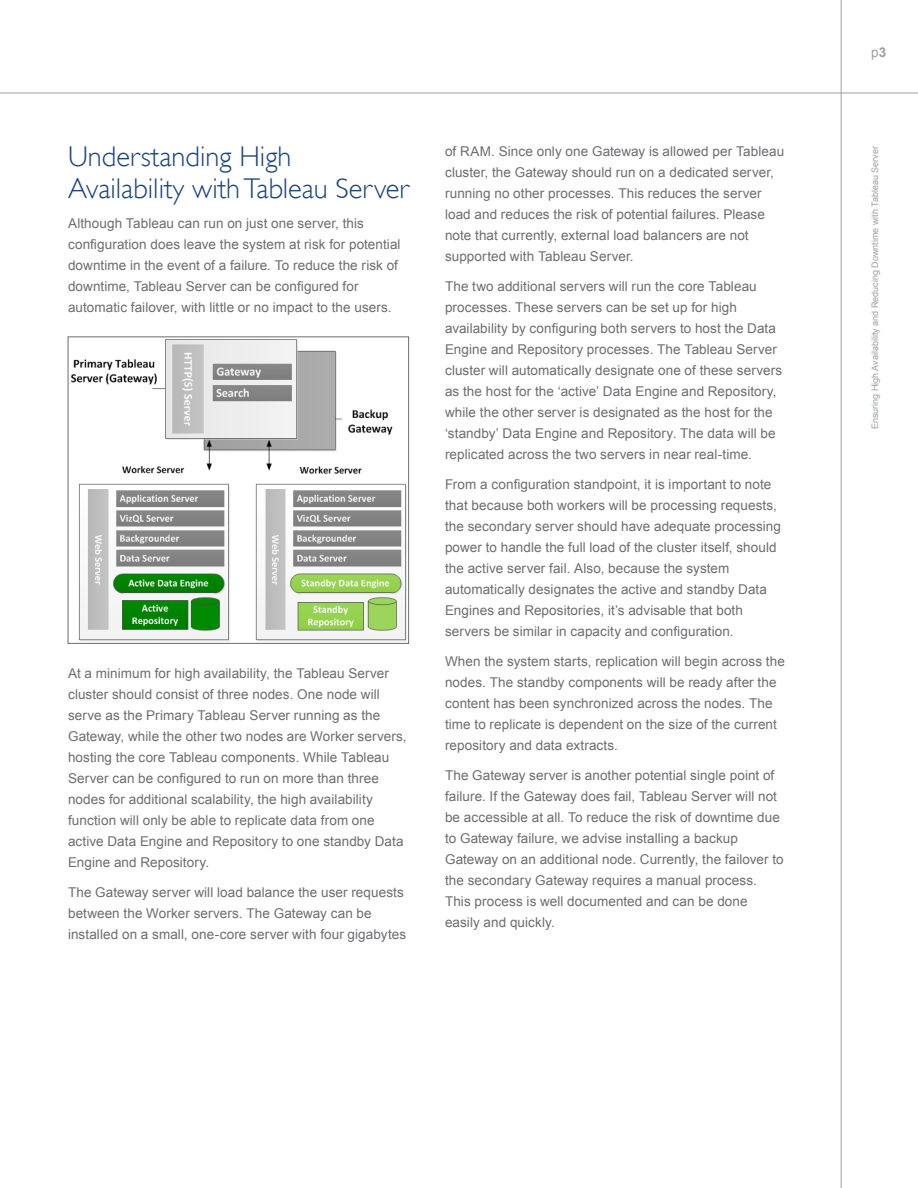
<style>
.page{position:relative;width:918px;height:1188px;background:#fff}
.page>*{position:absolute;margin:0;border:0;box-sizing:border-box;transform-origin:0 0}
.Body_copy{font:300 28.5px/31.5px "Gill Sans";color:#1a437e}
.Body_copy-2{font:13.5px/21px "Arial";letter-spacing:.005em;color:#6c6d70}
.t1{font:13.5px "Arial";color:#9d9fa2}
.t2{font:9px "Arial";color:#9d9fa2}
.s1{font-weight:700}
</style>
<div class="page">
<hr style="left:841px;top:0;width:1px;height:1188px;background:#9d9fa2">
<hr style="left:0;top:93px;width:918px;height:1px;background:#9d9fa2">
<img style="left:71px;top:339px;width:336px;height:302px">
<div style="left:68px;top:336px;width:341px;height:308px;border:1px solid #6c6d70"></div>
<p class="Body_copy" style="left:68px;top:141px;width:342px">Understanding High<br>Availability with Tableau Server</p>
<p class="Body_copy-2" style="left:68px;top:212px;width:334px">Although Tableau can run on just one server, this configuration does leave the system at risk for potential downtime in the event of a failure. To reduce the risk of downtime, Tableau Server can be configured for automatic failover, with little or no impact to the users.</p>
<p class="Body_copy-2" style="left:68px;top:662px;width:340px">At a minimum for high availability, the Tableau Server cluster should consist of three nodes. One node will serve as the Primary Tableau Server running as the Gateway, while the other two nodes are Worker servers, hosting the core Tableau components. While Tableau Server can be configured to run on more than three nodes for additional scalability, the high availability function will only be able to replicate data from one active Data Engine and Repository to one standby Data Engine and Repository.</p>
<p class="Body_copy-2" style="left:68px;top:881px;width:340px">The Gateway server will load balance the user requests between the Worker servers. The Gateway can be installed on a small, one-core server with four gigabytes</p>
<p class="Body_copy-2" style="left:445px;top:141px;width:341px">of RAM. Since only one Gateway is allowed per Tableau cluster, the Gateway should run on a dedicated server, running no other processes. This reduces the server load and reduces the risk of potential failures. Please note that currently, external load balancers are not supported with Tableau Server.</p>
<p class="Body_copy-2" style="left:445px;top:276px;width:339px">The two additional servers will run the core Tableau processes. These servers can be set up for high availability by configuring both servers to host the Data Engine and Repository processes. The Tableau Server cluster will automatically designate one of these servers as the host for the ‘active’ Data Engine and Repository, while the other server is designated as the host for the ‘standby’ Data Engine and Repository. The data will be replicated across the two servers in near real-time.</p>
<p class="Body_copy-2" style="left:445px;top:474px;width:338px">From a configuration standpoint, it is important to note that because both workers will be processing requests, the secondary server should have adequate processing power to handle the full load of the cluster itself, should the active server fail. Also, because the system automatically designates the active and standby Data Engines and Repositories, it’s advisable that both servers be similar in capacity and configuration.</p>
<p class="Body_copy-2" style="left:445px;top:651px;width:341px">When the system starts, replication will begin across the nodes. The standby components will be ready after the content has been synchronized across the nodes. The time to replicate is dependent on the size of the current repository and data extracts.</p>
<p class="Body_copy-2" style="left:445px;top:765px;width:340px">The Gateway server is another potential single point of failure. If the Gateway does fail, Tableau Server will not be accessible at all. To reduce the risk of downtime due to Gateway failure, we advise installing a backup Gateway on an additional node. Currently, the failover to the secondary Gateway requires a manual process.<br>This process is well documented and can be done easily and quickly.</p>
<p class="t1" style="left:871px;top:43px;width:17px">p<span class="s1">3</span></p>
<p class="t2" style="left:869px;top:429px;width:284px;rotate:-90deg">Ensuring High Availability and Reducing Downtime with Tableau Server</p>
</div>
